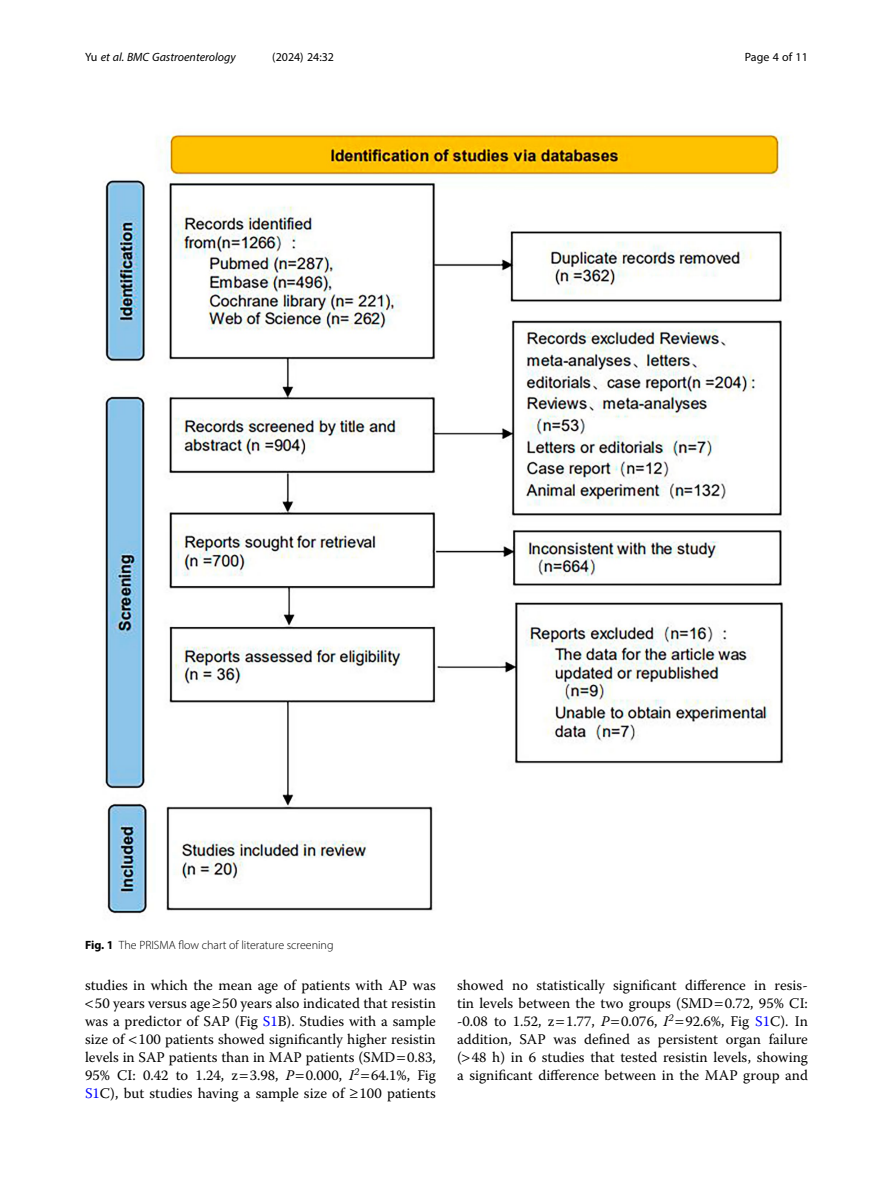
<style>
.page{position:relative;width:893px;height:1191px;background:#fff}
.page>*{position:absolute;margin:0;border:0;box-sizing:border-box;transform-origin:0 0}
.Body_Text_Indent{font:14.7px/18px "Warnock Pro";color:#000;text-align:right}
.Figure_Caption{font:300 12px "Myriad Pro";color:#000}
.t1{font:italic 12px "Myriad Pro";color:#000}
.t2{font:12px "Myriad Pro";color:#000}
.s1{font-style:normal}
.s2{font-weight:700}
.s3{color:#00f}
.s4{font-style:italic}
</style>
<div class="page">
<img style="left:103px;top:132px;width:686px;height:782px">
<p class="t1" style="left:85px;top:50px;width:152px"><span class="s1">Yu</span> et al. BMC Gastroenterology</p>
<p class="t2" style="left:272px;top:50px;width:63px">(2024) 24:32</p>
<p class="t2" style="left:745px;top:50px;width:65px">Page 4 of 11</p>
<p class="Figure_Caption" style="left:85px;top:937px;width:250px"><span class="s2">Fig. 1</span> The PRISMA flow chart of literature screening</p>
<p class="Body_Text_Indent" style="left:85px;top:976px;width:352px">studies in which the mean age of patients with AP was 50 years versus age≥50 years also indicated that resistin was a predictor of SAP (Fig <span class="s3">S1</span>B). Studies with a sample size of 100 patients showed significantly higher resistin levels in SAP patients than in MAP patients (SMD 0.83, 95% CI: 0.42 to 1.24, z 3.98, <span class="s4">P</span> 0.000, <span class="s4">I</span><sup>2</sup> 64.1%, Fig <span class="s3">S1</span>C), but studies having a sample size of ≥100 patients</p>
<p class="Body_Text_Indent" style="left:457px;top:976px;width:352px;text-align:justify">showed no statistically significant difference in resis&shy;tin levels between the two groups (SMD 0.72, 95% CI: -0.08 to 1.52, z 1.77, <span class="s4">P</span> 0.076, <span class="s4">I</span><sup>2</sup> 92.6%, Fig <span class="s3">S1</span>C). In addition, SAP was defined as persistent organ failure ( 48 h) in 6 studies that tested resistin levels, showing a significant difference between in the MAP group and</p>
</div>
